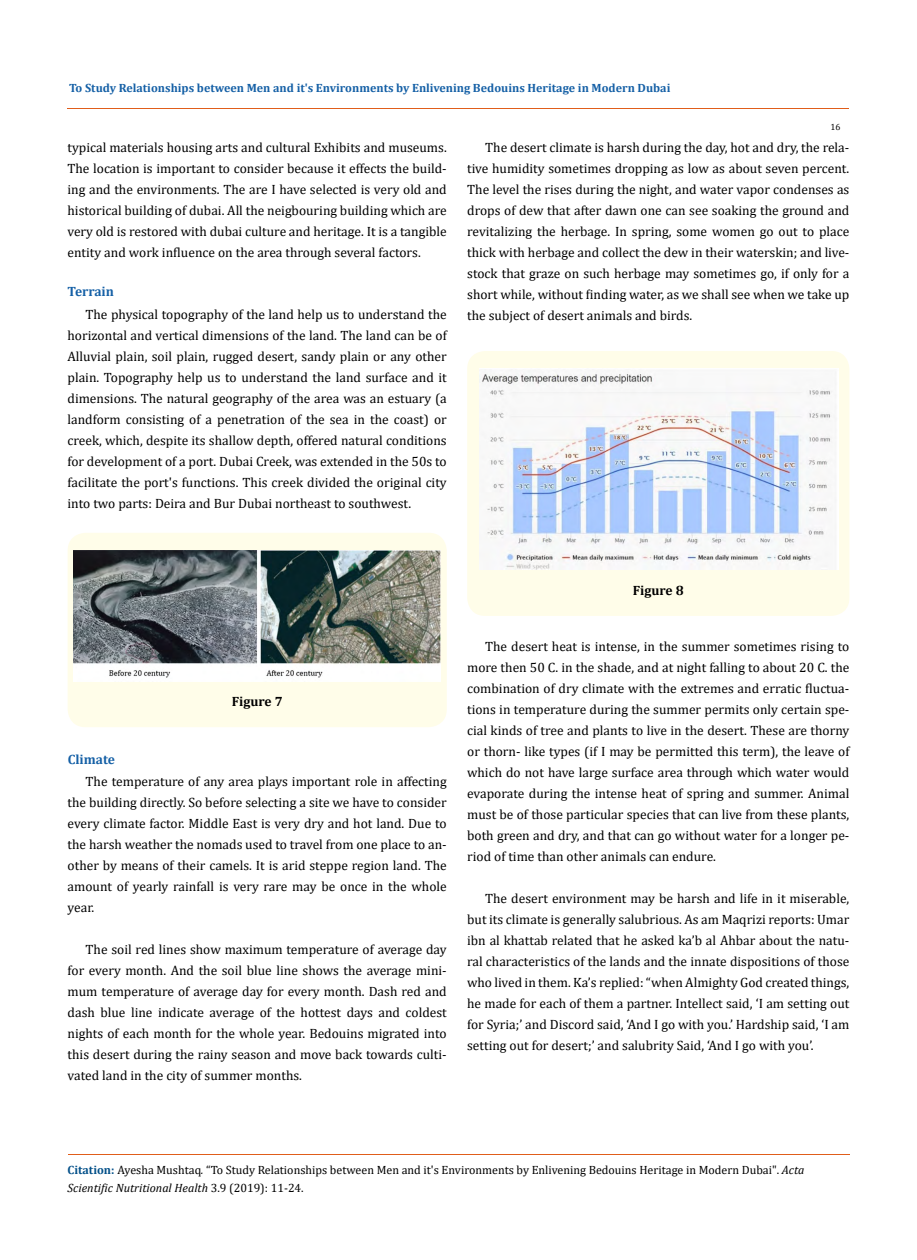
<style>
.page{position:relative;width:917px;height:1260px;background:#fff}
.page>*{position:absolute;margin:0;border:0;box-sizing:border-box;transform-origin:0 0}
.t1{font:13.5px/21px "Cambria";color:#000;text-align:justify}
.t2{font:700 13.5px "Cambria";color:#1560a6}
.t3{font:700 13.5px "Cambria";color:#000}
.t4{font:12px/18px "Cambria";color:#000}
.t5{font:700 12px "Cambria";color:#1560a6}
.t6{font:9px "Cambria";color:#000}
.s1{font-weight:700;color:#035089}
.s2{font-style:italic}
</style>
<div class="page">
<hr style="left:67px;top:109px;width:782px;height:1px;background:#e05d1a">
<div style="left:68px;top:533px;width:379px;height:194px;background:#fffde9;border-radius:18px"></div>
<img style="left:74px;top:550px;width:367px;height:131px">
<div style="left:467px;top:351px;width:382px;height:265px;background:#fffde9;border-radius:18px"></div>
<img style="left:479px;top:369px;width:359px;height:200px">
<hr style="left:68px;top:1154px;width:781px;height:1px;background:#e05d1a">
<p class="t5" style="left:69px;top:79px;width:603px">To Study Relationships between Men and it's Environments by Enlivening Bedouins Heritage in Modern Dubai</p>
<p class="t6" style="left:830px;top:122px;width:11px">16</p>
<p class="t1" style="left:67px;top:136px;width:381px">typical materials housing arts and cultural Exhibits and museums.<br>The location is important to consider because it effects the build&shy;ing and the environments. The are I have selected is very old and historical building of dubai. All the neigbouring building which are very old is restored with dubai culture and heritage. It is a tangible entity and work influence on the area through several factors.</p>
<p class="t2" style="left:68px;top:282px;width:48px">Terrain</p>
<p class="t1" style="left:67px;top:303px;width:381px;text-indent:18px">The physical topography of the land help us to understand the horizontal and vertical dimensions of the land. The land can be of Alluvial plain, soil plain, rugged desert, sandy plain or any other plain. Topography help us to understand the land surface and it dimensions. The natural geography of the area was an estuary (a landform consisting of a penetration of the sea in the coast) or creek, which, despite its shallow depth, offered natural conditions for development of a port. Dubai Creek, was extended in the 50s to facilitate the port's functions. This creek divided the original city into two parts: Deira and Bur Dubai northeast to southwest.</p>
<p class="t1" style="left:467px;top:136px;width:384px;text-indent:18px">The desert climate is harsh during the day, hot and dry, the rela&shy;tive humidity sometimes dropping as low as about seven percent.<br>The level the rises during the night, and water vapor condenses as drops of dew that after dawn one can see soaking the ground and revitalizing the herbage. In spring, some women go out to place thick with herbage and collect the dew in their waterskin; and live&shy;stock that graze on such herbage may sometimes go, if only for a short while, without finding water, as we shall see when we take up the subject of desert animals and birds.</p>
<p class="t3" style="left:232px;top:692px;width:52px">Figure 7</p>
<p class="t2" style="left:68px;top:749px;width:49px">Climate</p>
<p class="t1" style="left:68px;top:771px;width:381px;text-indent:18px">The temperature of any area plays important role in affecting the building directly. So before selecting a site we have to consider every climate factor. Middle East is very dry and hot land. Due to the harsh weather the nomads used to travel from one place to an&shy;other by means of their camels. It is arid steppe region land. The amount of yearly rainfall is very rare may be once in the whole year.</p>
<p class="t1" style="left:68px;top:939px;width:380px;text-indent:18px">The soil red lines show maximum temperature of average day for every month. And the soil blue line shows the average mini&shy;mum temperature of average day for every month. Dash red and dash blue line indicate average of the hottest days and coldest nights of each month for the whole year. Bedouins migrated into this desert during the rainy season and move back towards culti&shy;vated land in the city of summer months.</p>
<p class="t3" style="left:632px;top:580px;width:52px">Figure 8</p>
<p class="t1" style="left:467px;top:636px;width:384px;text-indent:18px">The desert heat is intense, in the summer sometimes rising to more then 50 C. in the shade, and at night falling to about 20 C. the combination of dry climate with the extremes and erratic fluctua&shy;tions in temperature during the summer permits only certain spe&shy;cial kinds of tree and plants to live in the desert. These are thorny or thorn- like types (if I may be permitted this term), the leave of which do not have large surface area through which water would evaporate during the intense heat of spring and summer. Animal must be of those particular species that can live from these plants, both green and dry, and that can go without water for a longer pe&shy;riod of time than other animals can endure.</p>
<p class="t1" style="left:467px;top:888px;width:384px;text-indent:18px">The desert environment may be harsh and life in it miserable, but its climate is generally salubrious. As am Maqrizi reports: Umar ibn al khattab related that he asked ka’b al Ahbar about the natu&shy;ral characteristics of the lands and the innate dispositions of those who lived in them. Ka’s replied: “when Almighty God created things, he made for each of them a partner. Intellect said, ‘I am setting out for Syria;’ and Discord said, ‘And I go with you.’ Hardship said, ‘I am setting out for desert;’ and salubrity Said, ‘And I go with you’.</p>
<p class="t4" style="left:68px;top:1160px;width:738px"><span class="s1">Citation:</span> Ayesha Mushtaq<span class="s2">.</span> “To Study Relationships between Men and it's Environments by Enlivening Bedouins Heritage in Modern Dubai". <span class="s2">Acta<br>Scientific Nutritional Health</span> 3.9 (2019): 11-24.</p>
</div>
